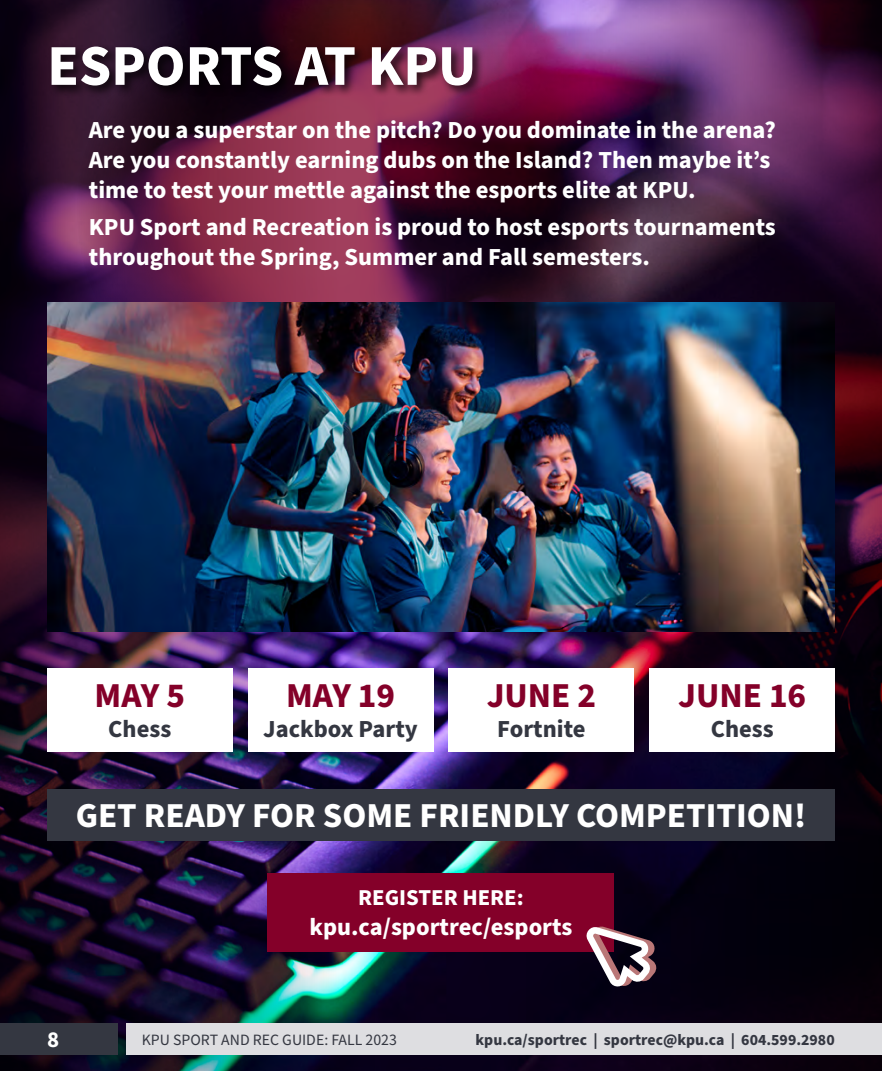
<style>
.page{position:relative;width:882px;height:1071px;background:#fff}
.page>*{position:absolute;margin:0;border:0;box-sizing:border-box;transform-origin:0 0}
.t1{font:700 57.75px "Source Sans Pro";color:#fff}
.t2{font:700 35px "Source Sans Pro";color:#fff}
.t3{font:700 35px "Source Sans Pro";color:#840029}
.t4{font:700 24.5px/29.8px "Source Sans Pro";color:#fff}
.t5{font:700 24.5px "Source Sans Pro";color:#343741}
.t6{font:700 22.75px "Source Sans Pro";color:#fff}
.t7{font:700 15.75px "Source Sans Pro";color:#343741}
.t8{font:15.75px "Source Sans Pro";color:#343741}
</style>
<div class="page">
<img style="left:375px;top:631px;width:151px;height:440px">
<img style="left:0;top:0;width:375px;height:1071px">
<svg style="left:526px;top:0;width:356px;height:1071px;background:#29102c"></svg>
<div style="left:268px;top:873px;width:346px;height:78px;background:#840029"></div>
<svg style="left:584px;top:925px;width:73px;height:64px"></svg>
<div style="left:47px;top:790px;width:788px;height:51px;background:#343741"></div>
<img style="left:77px;top:0;width:563px;height:302px">
<div style="left:48px;top:43px;width:437px;height:56px;background:#000;opacity:.75"></div>
<img style="left:47px;top:302px;width:788px;height:329px">
<div style="left:47px;top:669px;width:185px;height:83px;background:#fff"></div>
<div style="left:248px;top:669px;width:185px;height:83px;background:#fff"></div>
<div style="left:449px;top:669px;width:185px;height:83px;background:#fff"></div>
<div style="left:650px;top:669px;width:185px;height:83px;background:#fff"></div>
<div style="left:0;top:1024px;width:118px;height:31px;background:#343741"></div>
<div style="left:126px;top:1024px;width:756px;height:31px;background:#dedee1"></div>
<h1 class="t1" style="left:47px;top:26px;width:431px">ESPORTS AT KPU</h1>
<p class="t4" style="left:89px;top:116px;width:689px">Are you a superstar on the pitch? Do you dominate in the arena?<br>Are you constantly earning dubs on the Island? Then maybe it’s time to test your mettle against the esports elite at KPU.</p>
<p class="t4" style="left:89px;top:213px;width:689px">KPU Sport and Recreation is proud to host esports tournaments throughout the Spring, Summer and Fall semesters.</p>
<h2 class="t3" style="left:95px;top:672px;width:92px">MAY 5</h2>
<p class="t5" style="left:108px;top:712px;width:64px">Chess</p>
<h2 class="t3" style="left:286px;top:672px;width:111px">MAY 19</h2>
<p class="t5" style="left:263px;top:712px;width:156px">Jackbox Party</p>
<h2 class="t3" style="left:487px;top:672px;width:111px">JUNE 2</h2>
<p class="t5" style="left:497px;top:712px;width:90px">Fortnite</p>
<h2 class="t3" style="left:678px;top:672px;width:130px">JUNE 16</h2>
<p class="t5" style="left:711px;top:712px;width:64px">Chess</p>
<h2 class="t2" style="left:76px;top:791px;width:732px">GET READY FOR SOME FRIENDLY COMPETITION!</h2>
<p class="t6" style="left:358px;top:882px;width:167px">REGISTER HERE:</p>
<p class="t4" style="left:310px;top:912px;width:264px">kpu.ca/sportrec/esports</p>
<p class="t6" style="left:47px;top:1024px;width:14px">8</p>
<p class="t8" style="left:142px;top:1029px;width:257px">KPU SPORT AND REC GUIDE: FALL 2023</p>
<p class="t7" style="left:476px;top:1029px;width:361px">kpu.ca/sportrec | sportrec@kpu.ca | 604.599.2980</p>
</div>
